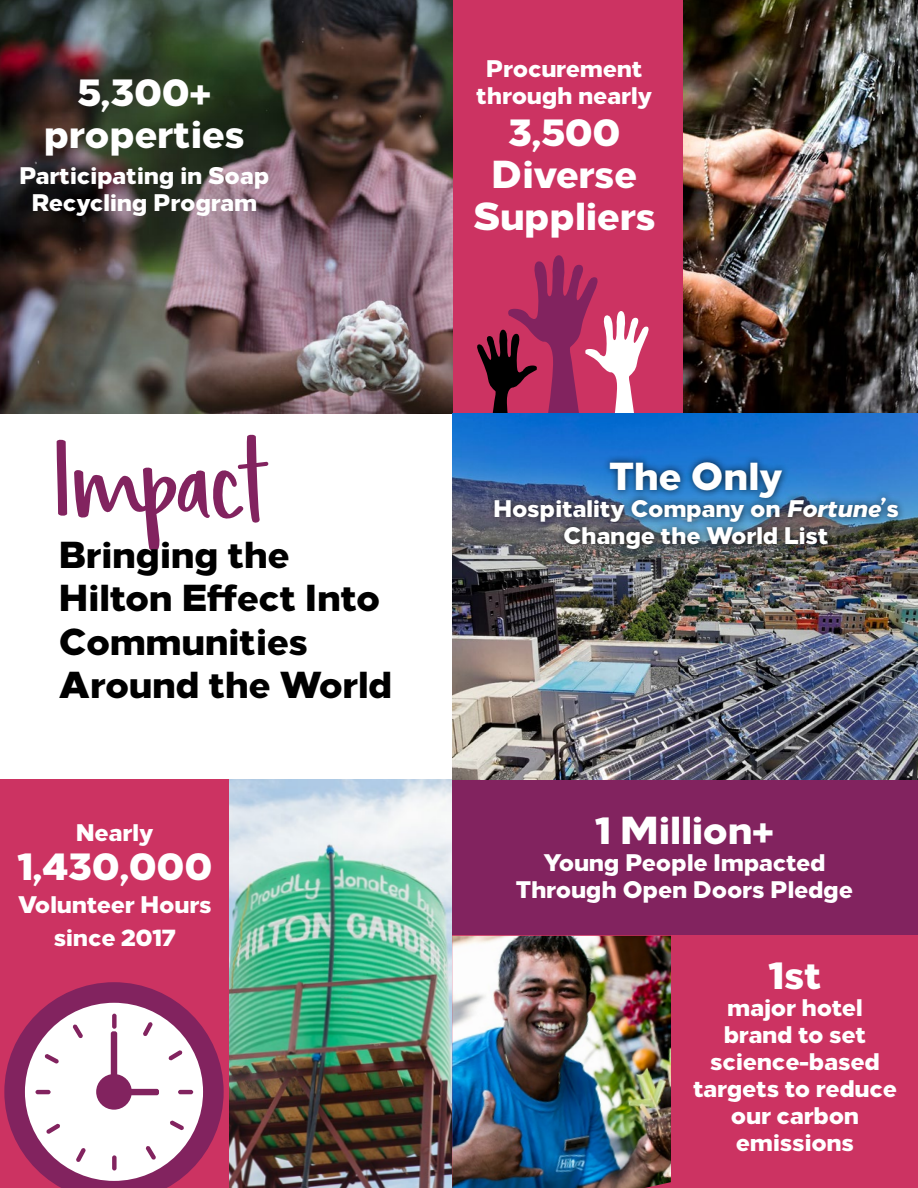
<style>
.page{position:relative;width:918px;height:1188px;background:#fff}
.page>*{position:absolute;margin:0;border:0;box-sizing:border-box;transform-origin:0 0}
.Headline_-_Script{font:162px "Simple Joys 2.0";letter-spacing:-.01em;color:#82235f}
.Headline_-_Script-2{font:800 39px/42px "Loew Two Zero";letter-spacing:-.01em;color:#fff;text-align:center}
.Headline_-_Print{font:800 37.5px/43.5px "Loew Two Zero";letter-spacing:-.01em;color:#000}
.Headline_-_Script-3{font:800 24px/27px "Loew Two Zero";letter-spacing:-.01em;color:#fff;text-align:center}
.s1{font-style:italic}
</style>
<div class="page">
<div style="left:0;top:779px;width:230px;height:409px;background:#cc3362"></div>
<img style="left:230px;top:779px;width:222px;height:409px">
<div style="left:452px;top:0;width:237px;height:413px;background:#cc3362"></div>
<img style="left:684px;top:0;width:234px;height:413px">
<svg style="left:477px;top:255px;width:172px;height:158px"></svg>
<svg style="left:4px;top:982px;width:220px;height:206px;fill:#82235f"></svg>
<div style="left:25px;top:1003px;width:178px;height:178px;background:#fff;border-radius:50%"></div>
<div style="left:111px;top:1031px;width:6px;height:62px;background:#82235f;border-radius:2px"></div>
<div style="left:98px;top:1089px;width:61px;height:6px;background:#82235f;border-radius:2px"></div>
<div style="left:96px;top:1074px;width:36px;height:36px;background:#82235f;border-radius:50%"></div>
<div style="left:112px;top:1014px;width:5px;height:15px;background:#82235f;border-radius:2px"></div>
<hr style="left:178px;top:1090px;width:15px;height:4px;background:#82235f;border-radius:2px">
<div style="left:112px;top:1155px;width:5px;height:16px;background:#82235f;border-radius:2px"></div>
<hr style="left:35px;top:1090px;width:16px;height:4px;background:#82235f;border-radius:2px">
<svg style="left:73px;top:1024px;width:10px;height:14px"></svg>
<svg style="left:168px;top:1050px;width:15px;height:11px"></svg>
<svg style="left:146px;top:1146px;width:10px;height:14px"></svg>
<svg style="left:46px;top:1124px;width:14px;height:10px"></svg>
<svg style="left:45px;top:1054px;width:14px;height:10px"></svg>
<svg style="left:143px;top:1022px;width:10px;height:14px"></svg>
<svg style="left:170px;top:1120px;width:14px;height:10px"></svg>
<svg style="left:76px;top:1148px;width:10px;height:14px"></svg>
<div style="left:452px;top:779px;width:466px;height:157px;background:#82235f"></div>
<img style="left:452px;top:936px;width:219px;height:252px">
<div style="left:671px;top:936px;width:247px;height:252px;background:#cc3362"></div>
<img style="left:0;top:0;width:452px;height:413px">
<img style="left:452px;top:413px;width:466px;height:366px">
<div style="left:487px;top:453px;width:419px;height:103px;background:#000;opacity:.75"></div>
<p class="Headline_-_Script-2" style="left:44px;top:67px;width:203px">5,300+ properties</p>
<p class="Headline_-_Script-3" style="left:19px;top:160px;width:252px">Participating in Soap<br>Recycling Program</p>
<p class="Headline_-_Script" style="left:52px;top:412px;width:218px">Impact</p>
<p class="Headline_-_Print" style="left:59px;top:529px;width:335px">Bringing the<br>Hilton Effect Into<br>Communities<br>Around the World</p>
<p class="Headline_-_Script-3" style="left:76px;top:817px;width:79px">Nearly</p>
<p class="Headline_-_Script-2" style="left:17px;top:842px;width:197px">1,430,000</p>
<p class="Headline_-_Script-3" style="left:18px;top:889px;width:195px">Volunteer Hours</p>
<p class="Headline_-_Script-3" style="left:54px;top:922px;width:124px">since 2017</p>
<p class="Headline_-_Script-3" style="left:476px;top:52px;width:177px">Procurement through nearly</p>
<p class="Headline_-_Script-2" style="left:508px;top:107px;width:114px">3,500</p>
<p class="Headline_-_Script-2" style="left:491px;top:149px;width:148px">Diverse</p>
<p class="Headline_-_Script-2" style="left:473px;top:191px;width:185px">Suppliers</p>
<p class="Headline_-_Script-2" style="left:609px;top:451px;width:175px">The Only</p>
<p class="Headline_-_Script-3" style="left:493px;top:492px;width:408px">Hospitality Company on <span class="s1">Fortune</span>’s<br>Change the World List</p>
<p class="Headline_-_Script-2" style="left:595px;top:806px;width:181px">1 Million+</p>
<p class="Headline_-_Script-3" style="left:516px;top:847px;width:339px">Young People Impacted<br>Through Open Doors Pledge</p>
<p class="Headline_-_Script-2" style="left:768px;top:950px;width:55px">1st</p>
<p class="Headline_-_Script-3" style="left:693px;top:992px;width:206px">major hotel brand to set science-based targets to reduce our carbon emissions</p>
</div>
